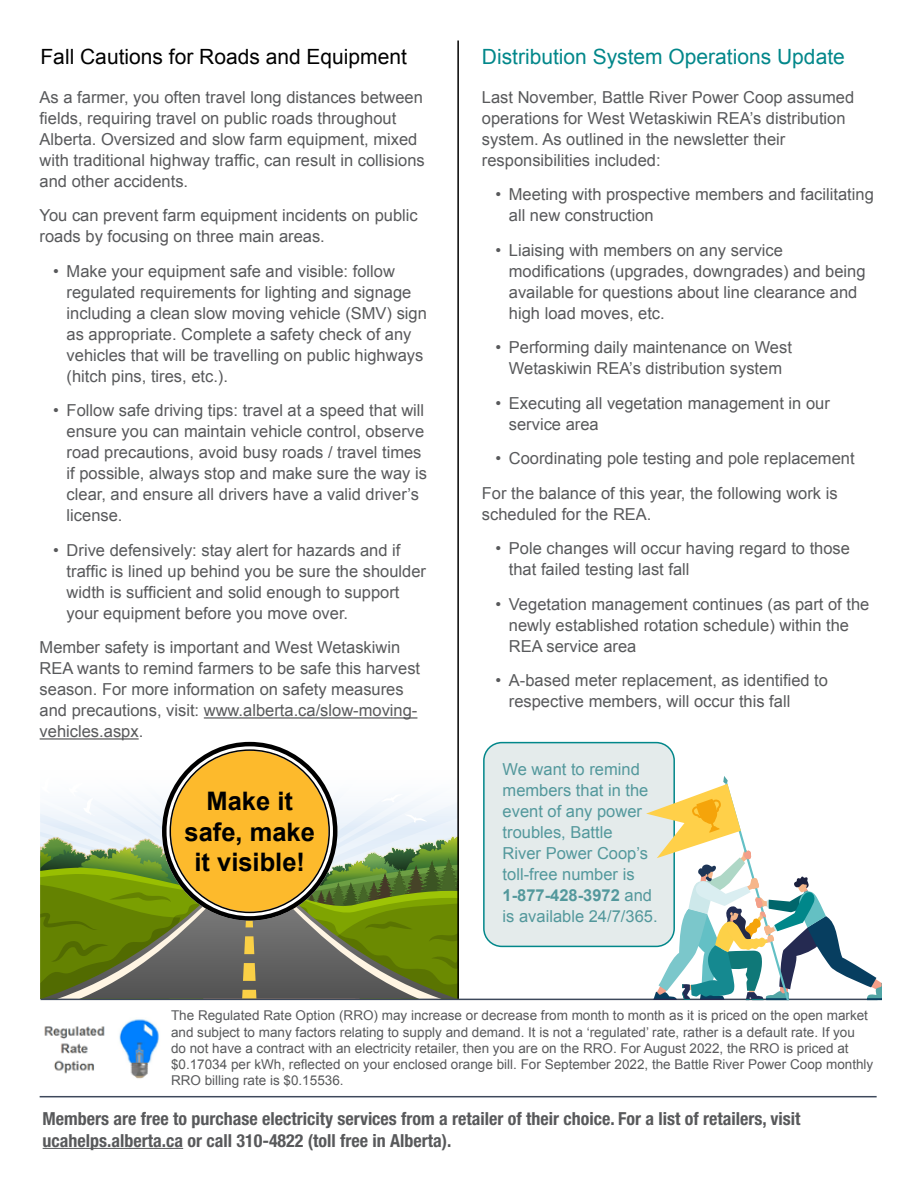
<style>
.page{position:relative;width:918px;height:1188px;background:#fff}
.page>*{position:absolute;margin:0;border:0;box-sizing:border-box;transform-origin:0 0}
.t1{font:700 25.5px/30.6px "Arial";color:#000;text-align:center}
.t2{font:21px "Arial";color:#02878a}
.t3{font:21px "Arial";color:#000}
.t4{font:700 condensed 18px/21.6px "Helvetica Neue LT Std";color:#58595b}
.t5{font:16.5px/21px "Arial";color:#58595b}
.t6{font:16.5px/21px "Arial";color:#53989c}
.t7{font:13.5px/16.2px "Arial";color:#58595b}
.t8{font:9.9px/11.7px "Arial";letter-spacing:.005em;color:#000}
.s1{font-weight:700}
</style>
<div class="page">
<div style="left:484px;top:743px;width:190px;height:203px;background:#e4ebeb;border-radius:18px"></div>
<div style="left:483px;top:742px;width:192px;height:205px;border:2px solid #02878a;border-radius:18px"></div>
<svg style="left:40px;top:768px;width:417px;height:231px"></svg>
<img style="left:44px;top:1019px;width:115px;height:60px">
<hr style="left:40px;top:1096px;width:837px;height:1px;background:#3d485b">
<hr style="left:43px;top:1148px;width:140px;height:1px;background:#58595b">
<hr style="left:204px;top:717px;width:213px;height:2px;background:#58595b">
<hr style="left:40px;top:738px;width:99px;height:2px;background:#58595b">
<hr style="left:40px;top:999px;width:838px;height:1px;background:#3d485b">
<hr style="left:457px;top:40px;width:2px;height:959px;background:#000">
<div style="left:167px;top:746px;width:166px;height:170px;background:#fdba2c;border-radius:50%"></div>
<div style="left:162px;top:742px;width:175px;height:179px;border:9px solid #fff;border-radius:50%"></div>
<div style="left:162px;top:742px;width:175px;height:179px;border:4px solid #000;border-radius:50%"></div>
<svg style="left:646px;top:776px;width:236px;height:224px"></svg>
<p class="t3" style="left:40px;top:43px;width:368px">Fall Cautions for Roads and Equipment</p>
<p class="t2" style="left:482px;top:43px;width:364px">Distribution System Operations Update</p>
<p class="t5" style="left:40px;top:87px;width:387px">As a farmer, you often travel long distances between fields, requiring travel on public roads throughout Alberta. Oversized and slow farm equipment, mixed with traditional highway traffic, can result in collisions and other accidents.</p>
<p class="t5" style="left:40px;top:205px;width:380px">You can prevent farm equipment incidents on public roads by focusing on three main areas.</p>
<p class="t5" style="left:67px;top:261px;width:362px;text-indent:-13px">• Make your equipment safe and visible: follow regulated requirements for lighting and signage including a clean slow moving vehicle (SMV) sign as appropriate. Complete a safety check of any vehicles that will be travelling on public highways (hitch pins, tires, etc.).</p>
<p class="t5" style="left:67px;top:400px;width:362px;text-indent:-13px">• Follow safe driving tips: travel at a speed that will ensure you can maintain vehicle control, observe road precautions, avoid busy roads / travel times if possible, always stop and make sure the way is clear, and ensure all drivers have a valid driver’s license.</p>
<p class="t5" style="left:67px;top:540px;width:361px;text-indent:-13px">• Drive defensively: stay alert for hazards and if traffic is lined up behind you be sure the shoulder width is sufficient and solid enough to support your equipment before you move over.</p>
<p class="t5" style="left:40px;top:637px;width:382px">Member safety is important and West Wetaskiwin REA wants to remind farmers to be safe this harvest season. For more information on safety measures and precautions, visit: www.alberta.ca/slow-moving&shy;vehicles.aspx.</p>
<h1 class="t1" style="left:185px;top:786px;width:132px">Make it safe, make it visible!</h1>
<p class="t5" style="left:482px;top:87px;width:374px">Last November, Battle River Power Coop assumed operations for West Wetaskiwin REA’s distribution system. As outlined in the newsletter their responsibilities included:</p>
<p class="t5" style="left:509px;top:184px;width:366px;text-indent:-13px">• Meeting with prospective members and facilitating all new construction</p>
<p class="t5" style="left:509px;top:240px;width:358px;text-indent:-13px">• Liaising with members on any service modifications (upgrades, downgrades) and being available for questions about line clearance and high load moves, etc.</p>
<p class="t5" style="left:495px;top:337px;width:298px;text-align:center">• Performing daily maintenance on West<br>Wetaskiwin REA’s distribution system</p>
<p class="t5" style="left:509px;top:393px;width:322px;text-indent:-13px">• Executing all vegetation management in our service area</p>
<p class="t5" style="left:482px;top:441px;width:374px;line-height:34.5px;text-indent:13px">• Coordinating pole testing and pole replacement<br>For the balance of this year, the following work is</p>
<p class="t5" style="left:482px;top:504px;width:171px">scheduled for the REA.</p>
<p class="t5" style="left:509px;top:538px;width:343px;text-indent:-13px">• Pole changes will occur having regard to those that failed testing last fall</p>
<p class="t5" style="left:509px;top:594px;width:362px;text-indent:-13px">• Vegetation management continues (as part of the newly established rotation schedule) within the<br>REA service area</p>
<p class="t5" style="left:509px;top:670px;width:321px;text-indent:-13px">• A-based meter replacement, as identified to respective members, will occur this fall</p>
<p class="t6" style="left:503px;top:759px;width:157px">We want to remind members that in the event of any power troubles, Battle<br>River Power Coop’s toll-free number is<br><span class="s1">1-877-428-3972</span> and is available 24/7/365.</p>
<p class="t7" style="left:171px;top:1008px;width:704px">The Regulated Rate Option (RRO) may increase or decrease from month to month as it is priced on the open market and subject to many factors relating to supply and demand. It is not a ‘regulated’ rate, rather is a default rate. If you<br>do not have a contract with an electricity retailer, then you are on the RRO. For August 2022, the RRO is priced at $0.17034 per kWh, reflected on your enclosed orange bill. For September 2022, the Battle River Power Coop monthly RRO billing rate is $0.15536.</p>
<p class="t4" style="left:43px;top:1108px;width:759px">Members are free to purchase electricity services from a retailer of their choice. For a list of retailers, visit ucahelps.alberta.ca or call 310-4822 (toll free in Alberta).</p>
<p class="t8" style="left:391px;top:1036px;width:81px">August = $0.0410<br>Sept = $0.0410</p>
</div>
